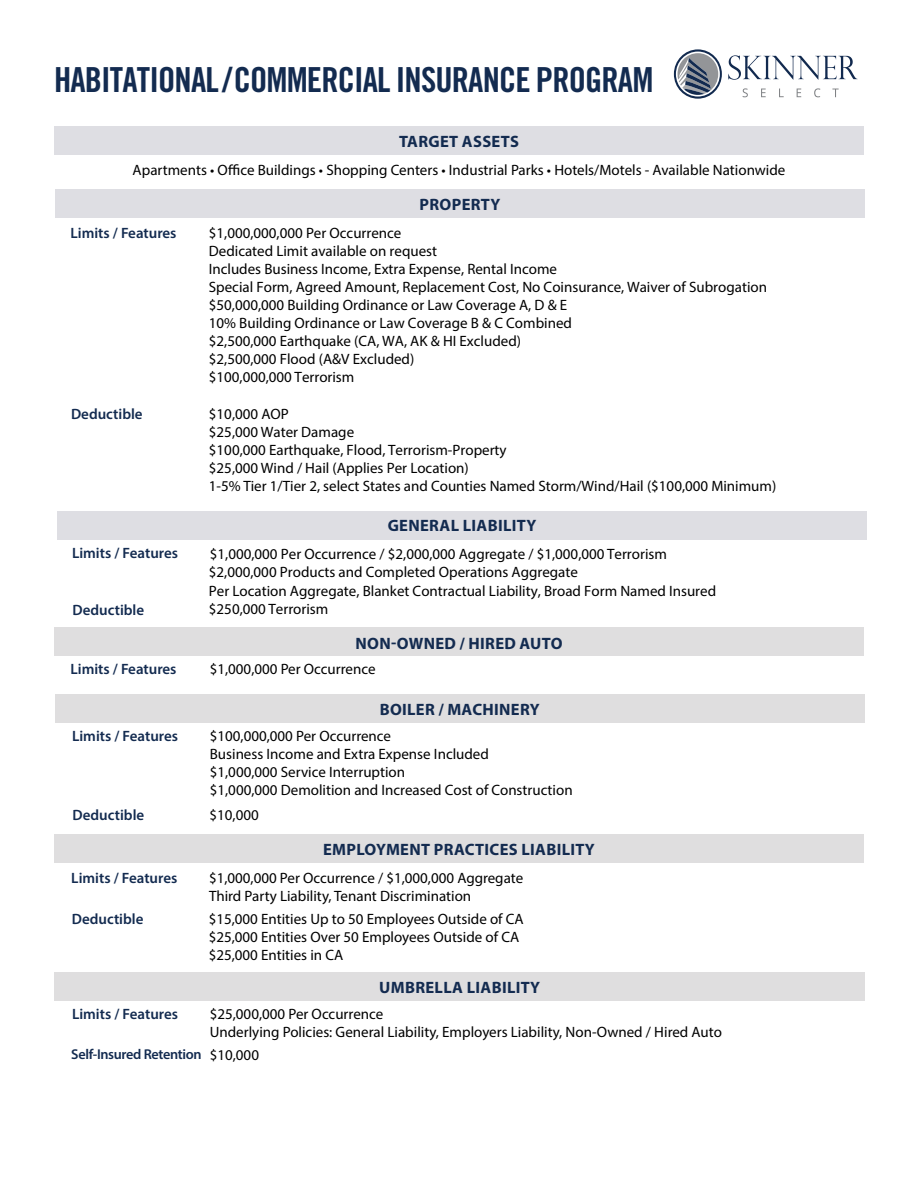
<style>
.page{position:relative;width:918px;height:1188px;background:#fff}
.page>*{position:absolute;margin:0;border:0;box-sizing:border-box;transform-origin:0 0}
.t1{font:700 34.5px "Traditionell Sans";letter-spacing:-.025em;color:#132b50}
.t2{font:700 16.5px "Myriad Pro";letter-spacing:.02em;color:#132b50}
.t3{font:15px/18px "Myriad Pro";color:#000}
.t4{font:600 15px "Myriad Pro";color:#132b50}
.t5{font:600 14.25px "Myriad Pro";letter-spacing:-.025em;color:#132b50}
.s1{font-weight:400;font-size:15px;color:#000}
</style>
<div class="page">
<div style="left:54px;top:126px;width:810px;height:28px;background:#dedee3"></div>
<div style="left:55px;top:189px;width:810px;height:28px;background:#dedee3"></div>
<div style="left:57px;top:511px;width:810px;height:28px;background:#dedee3"></div>
<div style="left:54px;top:628px;width:810px;height:28px;background:#dfdedf"></div>
<div style="left:55px;top:694px;width:810px;height:28px;background:#dfdedf"></div>
<div style="left:55px;top:973px;width:810px;height:28px;background:#dfdedf"></div>
<div style="left:54px;top:834px;width:810px;height:28px;background:#dfdedf"></div>
<svg style="left:728px;top:55px;width:130px;height:25px"></svg>
<svg style="left:743px;top:88px;width:5px;height:9px"></svg>
<svg style="left:761px;top:89px;width:5px;height:8px"></svg>
<svg style="left:779px;top:89px;width:5px;height:8px"></svg>
<svg style="left:797px;top:89px;width:4px;height:8px"></svg>
<svg style="left:814px;top:88px;width:6px;height:9px"></svg>
<svg style="left:832px;top:89px;width:7px;height:8px"></svg>
<svg style="left:678px;top:53px;width:40px;height:42px;background:#858d99"></svg>
<div style="left:674px;top:49px;width:48px;height:50px;border:2px solid #122a4f;border-radius:50%"></div>
<h1 class="t1" style="left:54px;top:59px;width:601px">HABITATIONAL / COMMERCIAL INSURANCE PROGRAM</h1>
<p class="t2" style="left:399px;top:131px;width:121px">TARGET ASSETS</p>
<p class="t3" style="left:133px;top:160px;width:654px">Apartments • Office Buildings • Shopping Centers • Industrial Parks • Hotels/Motels - Available Nationwide</p>
<p class="t4" style="left:70px;top:223px;width:108px">Limits / Features</p>
<p class="t2" style="left:420px;top:194px;width:82px">PROPERTY</p>
<p class="t3" style="left:209px;top:223px;width:560px">$1,000,000,000 Per Occurrence<br>Dedicated Limit available on request<br>Includes Business Income, Extra Expense, Rental Income<br>Special Form, Agreed Amount, Replacement Cost, No Coinsurance, Waiver of Subrogation $50,000,000 Building Ordinance or Law Coverage A, D &amp; E<br>10% Building Ordinance or Law Coverage B &amp; C Combined<br>$2,500,000 Earthquake (CA, WA, AK &amp; HI Excluded)<br>$2,500,000 Flood (A&amp;V Excluded)<br>$100,000,000 Terrorism</p>
<p class="t4" style="left:71px;top:404px;width:73px">Deductible</p>
<p class="t3" style="left:209px;top:405px;width:569px">$10,000 AOP<br>$25,000 Water Damage<br>$100,000 Earthquake, Flood, Terrorism-Property<br>$25,000 Wind / Hail (Applies Per Location)<br>1-5% Tier 1/Tier 2, select States and Counties Named Storm/Wind/Hail ($100,000 Minimum)</p>
<p class="t4" style="left:72px;top:544px;width:108px">Limits / Features</p>
<p class="t4" style="left:73px;top:600px;width:73px">Deductible</p>
<p class="t2" style="left:388px;top:514px;width:44px">GENERA</p>
<p class="t2" style="left:451px;top:514px;width:87px">L LIABILITY</p>
<p class="t3" style="left:209px;top:544px;width:509px;line-height:18.6px">$1,000,000 Per Occurrence / $2,000,000 Aggregate / $1,000,000 Terrorism $2,000,000 Products and Completed Operations Aggregate<br>Per Location Aggregate, Blanket Contractual Liability, Broad Form Named Insured $250,000 Terrorism</p>
<p class="t2" style="left:355px;top:632px;width:198px">NON-OWNED / HIRED AUTO</p>
<p class="t4" style="left:71px;top:659px;width:108px">Limits / Features</p>
<p class="t3" style="left:210px;top:660px;width:167px">$1,000,000 Per Occurrence</p>
<p class="t2" style="left:380px;top:699px;width:161px">BOILER / MACHIN ERY</p>
<p class="t4" style="left:72px;top:727px;width:108px">Limits / Features</p>
<p class="t3" style="left:210px;top:727px;width:364px">$100,000,000 Per Occurrence<br>Business Income and Extra Expense Included<br>$1,000,000 Service Interruption<br>$1,000,000 Demolition and Increased Cost of Construction</p>
<p class="t4" style="left:73px;top:805px;width:73px">Deductible</p>
<p class="t3" style="left:210px;top:806px;width:51px">$10,000</p>
<p class="t2" style="left:323px;top:839px;width:12px">EMPLOYM</p>
<p class="t2" style="left:400px;top:839px;width:155px">ENT PRACTICES LIABILITY</p>
<p class="t4" style="left:71px;top:868px;width:108px">Limits / Features</p>
<p class="t3" style="left:209px;top:869px;width:316px">$1,000,000 Per Occurrence / $1,000,000 Aggregate<br>Third Party Liability, Tenant Discrimination</p>
<p class="t4" style="left:72px;top:910px;width:73px">Deductible</p>
<p class="t3" style="left:209px;top:910px;width:317px">$15,000 Entities Up to 50 Employees Outside of CA $25,000 Entities Over 50 Employees Outside of CA $25,000 Entities in CA</p>
<p class="t2" style="left:379px;top:977px;width:13px">UMB</p>
<p class="t2" style="left:415px;top:977px;width:86px">RELLA LIABILITY</p>
<p class="t4" style="left:72px;top:1005px;width:108px">Limits / Features</p>
<p class="t3" style="left:210px;top:1005px;width:514px">$25,000,000 Per Occurrence<br>Underlying Policies: General Liability, Employers Liability, Non-Owned / Hired Auto</p>
<p class="t5" style="left:71px;top:1045px;width:189px">Self-Insured Retention <span class="s1">$10,000</span></p>
</div>
